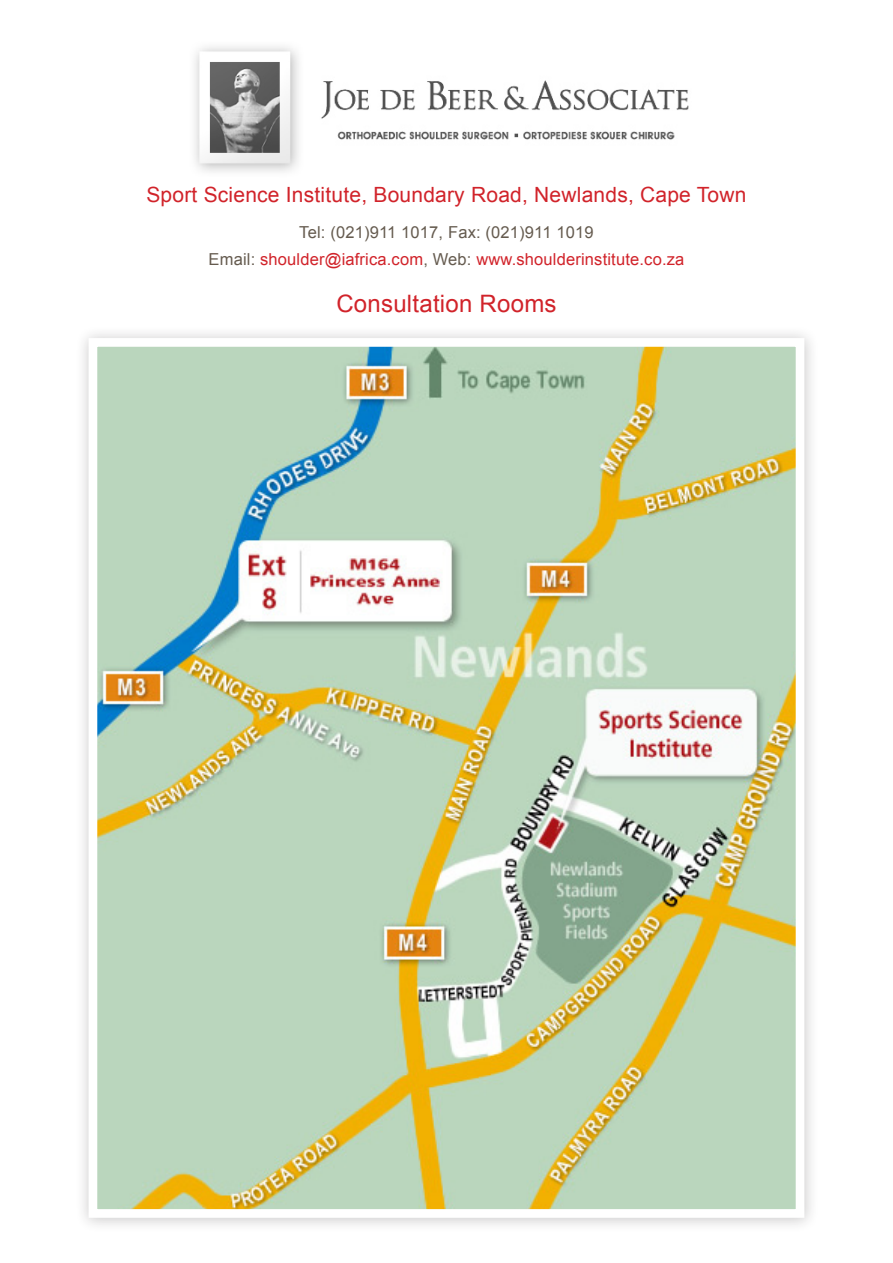
<style>
.page{position:relative;width:893px;height:1263px;background:#fff}
.page>*{position:absolute;margin:0;border:0;box-sizing:border-box;transform-origin:0 0}
.t1{font:24px "Arial";letter-spacing:.01em;color:#d1232a}
.t2{font:21px "Arial";letter-spacing:.01em;color:#d1232a}
.t3{font:16.5px/27px "Arial";letter-spacing:.01em;color:#d1232a;text-align:center}
.s1{color:#655b4f}
</style>
<div class="page">
<img style="left:194px;top:46px;width:495px;height:126px">
<div style="left:75px;top:324px;width:744px;height:909px;background:#231f20;opacity:.25"></div>
<img style="left:99px;top:348px;width:695px;height:860px">
<div style="left:89px;top:338px;width:715px;height:880px;border:9px solid #fff"></div>
<p class="t2" style="left:146px;top:181px;width:602px">Sport Science Institute, Boundary Road, Newlands, Cape Town</p>
<p class="t3" style="left:209px;top:219px;width:477px"><span class="s1">Tel: (021)911 1017, Fax: (021)911 1019<br>Email:</span> shoulder@iafrica.com<span class="s1">, Web:</span> www.shoulderinstitute.co.za</p>
<p class="t1" style="left:336px;top:288px;width:222px">Consultation Rooms</p>
</div>
